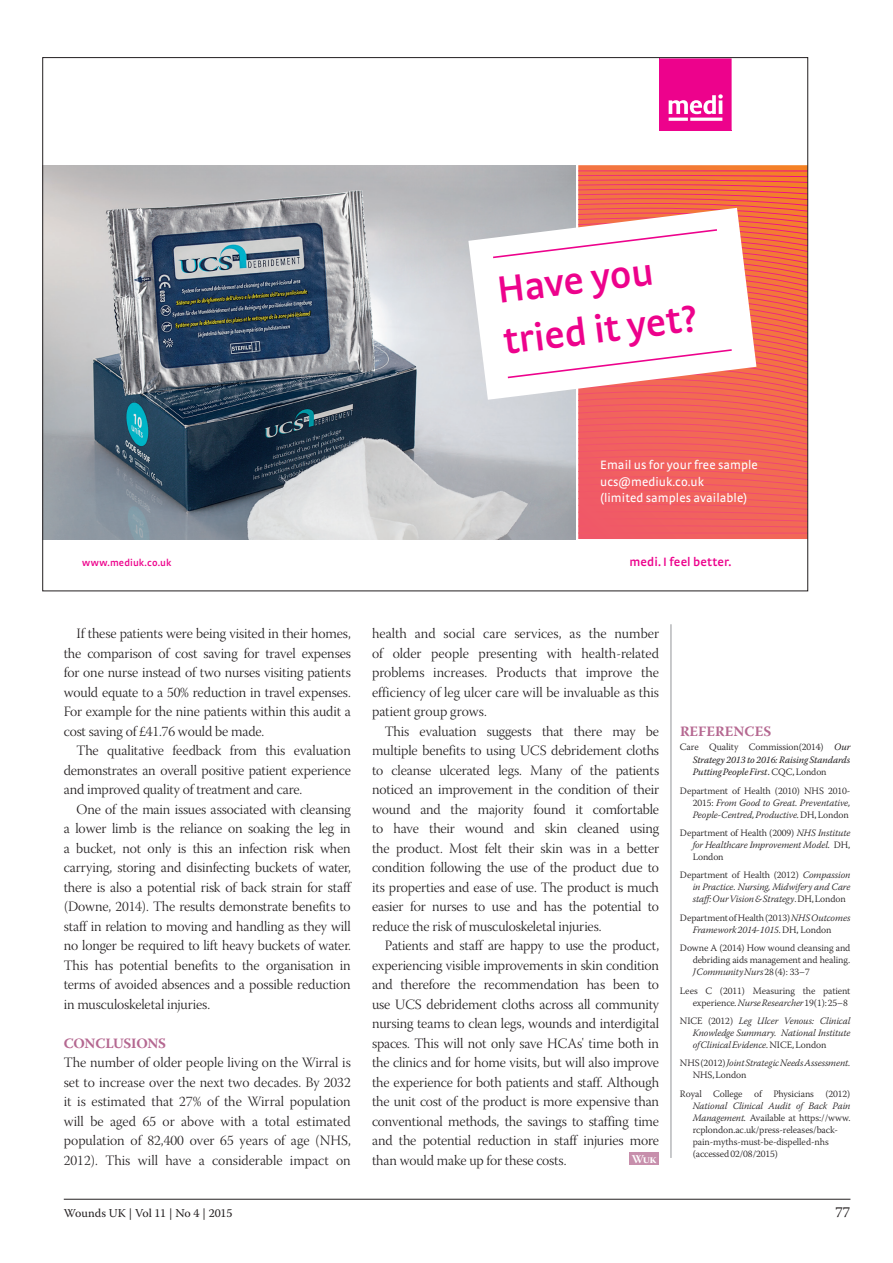
<style>
.page{position:relative;width:893px;height:1263px;background:#fff}
.page>*{position:absolute;margin:0;border:0;box-sizing:border-box;transform-origin:0 0}
.t1{font:600 39.75px/51.8px "medi Strada Pro";color:#ed028c}
.t2{font:15px "Warnock Pro";color:#231f20}
.t3{font:14.25px/19.5px "Warnock Pro Light Subh";letter-spacing:-.01em;color:#231f20;text-align:justify}
.t4{font:700 14.25px "Warnock Pro";letter-spacing:-.005em;color:#b56891}
.t5{font:12.75px/16.5px "medi Strada Pro";letter-spacing:.005em;color:#fff}
.t6{font:600 12.75px "medi Strada Pro";letter-spacing:.01em;color:#ed028c}
.t7{font:12px "Warnock Pro";letter-spacing:-.005em;color:#231f20}
.t8{font:12px "Warnock Pro Bold Subh";color:#fff}
.t9{font:600 10.2px "medi Strada Pro";letter-spacing:.005em;color:#ed028c}
.t10{font:300 9.75px/12px "Warnock Pro";letter-spacing:-.01em;color:#231f20}
.t11{font:italic 300 9.75px/12px "Warnock Pro";letter-spacing:-.01em;color:#231f20;text-align:justify}
.t12{font:italic 9.75px/13.5px "Warnock Pro";letter-spacing:-.01em;color:#231f20;text-align:right}
.s1{font-weight:300;font-style:normal}
.s2{font-weight:400;font-style:italic}
.s3{font-style:normal}
.s4{font-style:italic}
</style>
<div class="page">
<hr style="left:64px;top:1199px;width:786px;height:1px;background:#231f20">
<hr style="left:671px;top:624px;width:1px;height:534px;background:#939598">
<div style="left:629px;top:1152px;width:30px;height:13px;background:#c78fac"></div>
<svg style="left:578px;top:165px;width:228px;height:374px;background:#f16359"></svg>
<svg style="left:659px;top:59px;width:73px;height:72px;background:#ef229a"></svg>
<img style="left:45px;top:165px;width:530px;height:374px">
<svg style="left:468px;top:208px;width:288px;height:192px"></svg>
<svg style="left:491px;top:170px;width:315px;height:122px"></svg>
<svg style="left:506px;top:348px;width:227px;height:31px"></svg>
<h1 class="t1" style="left:494px;top:263px;width:197px;rotate:-7deg">Have you tried it yet?</h1>
<p class="t5" style="left:600px;top:456px;width:159px">Email us for your free sample ucs@mediuk.co.uk<br>(limited samples available)</p>
<p class="t9" style="left:82px;top:556px;width:91px">www.mediuk.co.uk</p>
<p class="t6" style="left:629px;top:553px;width:104px">medi. I feel better.</p>
<p class="t3" style="left:64px;top:626px;width:289px;text-indent:13px">If these patients were being visited in their homes, the comparison of cost saving for travel expenses for one nurse instead of two nurses visiting patients would equate to a 50% reduction in travel expenses.<br>For example for the nine patients within this audit a cost saving of £41.76 would be made.</p>
<p class="t3" style="left:64px;top:742px;width:289px;text-indent:13px">The qualitative feedback from this evaluation demonstrates an overall positive patient experience and improved quality of treatment and care.</p>
<p class="t3" style="left:64px;top:801px;width:289px;text-indent:13px">One of the main issues associated with cleansing a lower limb is the reliance on soaking the leg in a bucket, not only is this an infection risk when carrying, storing and disinfecting buckets of water, there is also a potential risk of back strain for staff (Downe, 2014). The results demonstrate benefits to staff in relation to moving and handling as they will no longer be required to lift heavy buckets of water.<br>This has potential benefits to the organisation in terms of avoided absences and a possible reduction in musculoskeletal injuries.</p>
<p class="t4" style="left:64px;top:1034px;width:104px">CONCLUSIONS</p>
<p class="t3" style="left:64px;top:1054px;width:289px">The number of older people living on the Wirral is set to increase over the next two decades. By 2032 it is estimated that 27% of the Wirral population will be aged 65 or above with a total estimated population of 82,400 over 65 years of age (NHS, 2012). This will have a considerable impact on</p>
<p class="t3" style="left:372px;top:625px;width:289px">health and social care services, as the number of older people presenting with health-related problems increases. Products that improve the efficiency of leg ulcer care will be invaluable as this patient group grows.</p>
<p class="t3" style="left:372px;top:723px;width:289px;text-indent:13px">This evaluation suggests that there may be multiple benefits to using UCS debridement cloths to cleanse ulcerated legs. Many of the patients noticed an improvement in the condition of their wound and the majority found it comfortable to have their wound and skin cleaned using the product. Most felt their skin was in a better condition following the use of the product due to its properties and ease of use. The product is much easier for nurses to use and has the potential to reduce the risk of musculoskeletal injuries.</p>
<p class="t3" style="left:372px;top:937px;width:289px;text-indent:13px">Patients and staff are happy to use the product, experiencing visible improvements in skin condition and therefore the recommendation has been to use UCS debridement cloths across all community nursing teams to clean legs, wounds and interdigital spaces. This will not only save HCAs' time both in the clinics and for home visits, but will also improve the experience for both patients and staff. Although the unit cost of the product is more expensive than conventional methods, the savings to staffing time and the potential reduction in staff injuries more than would make up for these costs.</p>
<p class="t8" style="left:632px;top:1152px;width:26px">Wuk</p>
<p class="t4" style="left:680px;top:722px;width:93px">REFERENCES</p>
<p class="t12" style="left:680px;top:740px;width:172px"><span class="s1">Care Quality Commission(2014)</span> Our<br>Strategy 2013 to 2016: Raising Standards</p>
<p class="t10" style="left:680px;top:763px;width:172px;line-height:18.5px;text-indent:13px"><span class="s2">Putting People First .</span> CQC, London<br>Department of Health (2010) NHS 2010-</p>
<p class="t11" style="left:693px;top:796px;width:159px"><span class="s3">2015:</span> From Good to Great. Preventative,<br>People-Centred, Productive. <span class="s3">DH, London</span></p>
<p class="t11" style="left:693px;top:827px;width:159px;text-indent:-13px"><span class="s3">Department of Health (2009)</span> NHS Institute for Healthcare Improvement Model. <span class="s3">DH, London</span></p>
<p class="t11" style="left:693px;top:869px;width:159px;text-indent:-13px"><span class="s3">Department of Health (2012)</span> Compassion in Practice. Nursing, Midwifery and Care staff: Our Vision &amp; Strategy<span class="s3">. DH, London</span></p>
<p class="t10" style="left:693px;top:911px;width:159px;text-indent:-13px">Department of Health (2013) <span class="s4">NHS Outcomes<br>Framework 2014-1015.</span> DH, London</p>
<p class="t10" style="left:693px;top:942px;width:159px;text-align:justify;text-indent:-13px">Downe A (2014) How wound cleansing and debriding aids management and healing.<br><span class="s4">J Community Nurs</span> 28 (4): 33–7</p>
<p class="t10" style="left:680px;top:984px;width:172px;text-align:right">Lees C (2011) Measuring the patient experience<span class="s4">. Nurse Researcher</span> 19(1): 25–8</p>
<p class="t11" style="left:693px;top:1014px;width:159px;text-indent:-13px"><span class="s3">NICE (2012)</span> Leg Ulcer Venous: Clinical Knowledge Summary. National Institute of Clinical Evidence. <span class="s3">NICE, London</span></p>
<p class="t11" style="left:693px;top:1057px;width:159px;text-indent:-13px"><span class="s3">NHS (2012)</span> Joint Strategic Needs Assessment.<br><span class="s3">NHS, London</span></p>
<p class="t10" style="left:680px;top:1087px;width:172px">Royal College of Physicians (2012)</p>
<p class="t10" style="left:693px;top:1099px;width:159px"><span class="s4">National Clinical Audit of Back Pain Management.</span> Available at https://www. rcplondon.ac.uk/press-releases/back&shy;pain-myths-must-be-dispelled-nhs (accessed 02/08/2015)</p>
<p class="t7" style="left:64px;top:1205px;width:170px">Wounds UK | Vol 11 | No 4 | 2015</p>
<p class="t2" style="left:835px;top:1203px;width:17px">77</p>
</div>
